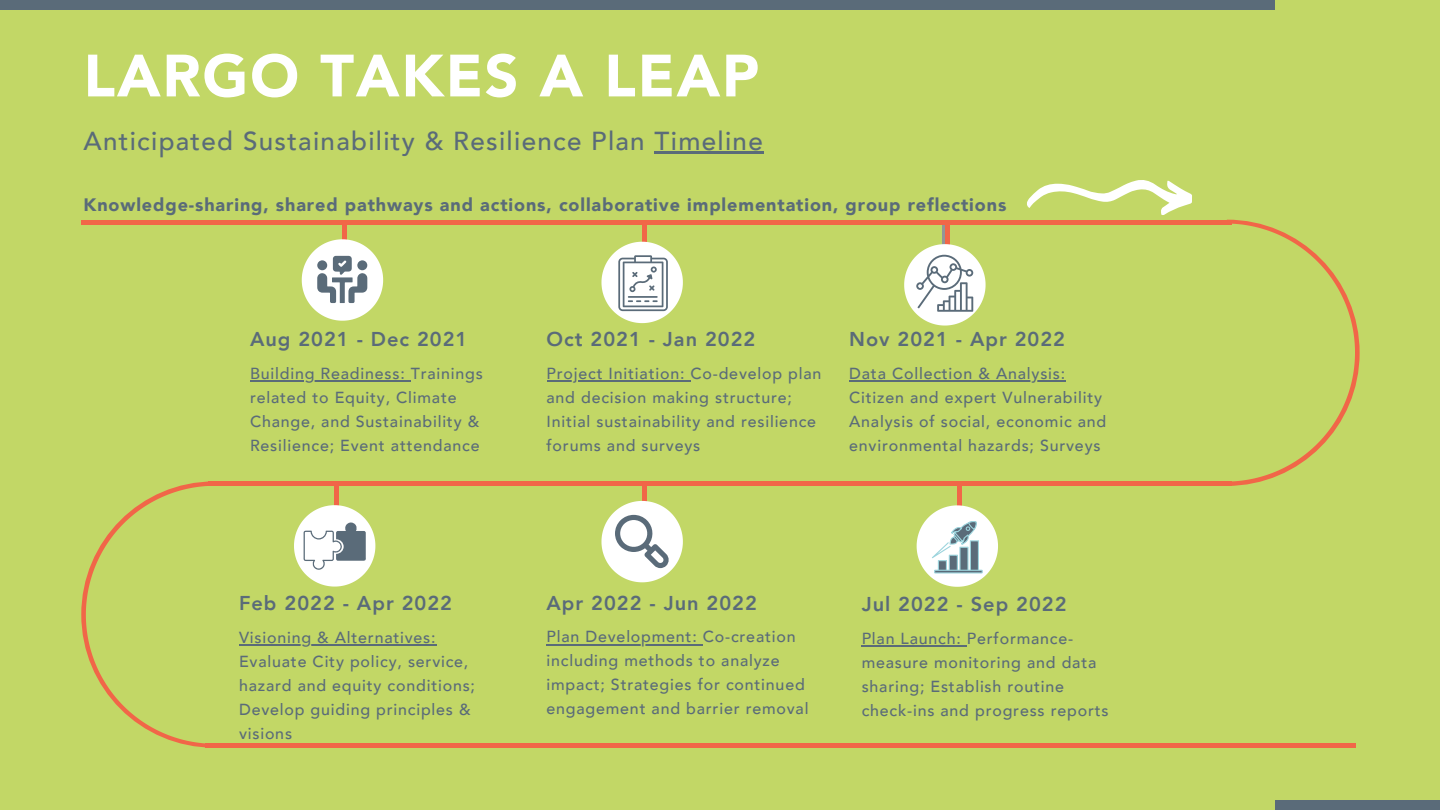
<style>
.page{position:relative;width:1440px;height:810px;background:#c2d766}
.page>*{position:absolute;margin:0;border:0;box-sizing:border-box;transform-origin:0 0}
.t1{font:900 59px "Avenir";letter-spacing:.03em;color:#fff}
.t2{font:500 26px "Avenir";letter-spacing:.05em;color:#5a6b79}
.t3{font:800 20px "Avenir";letter-spacing:.05em;color:#5a6b79}
.t4{font:900 18px "Avenir";letter-spacing:.05em;color:#5a6b79}
.t5{font:500 16px/24px "Avenir";letter-spacing:.05em;color:#5a6b79}
</style>
<div class="page">
<hr style="left:943px;top:220px;width:4px;height:60px;background:#939597">
<svg style="left:1232px;top:220px;width:128px;height:266px"></svg>
<svg style="left:1097px;top:224px;width:258px;height:258px"></svg>
<svg style="left:81px;top:481px;width:127px;height:267px"></svg>
<svg style="left:86px;top:486px;width:249px;height:258px"></svg>
<div style="left:205px;top:743px;width:1150px;height:5px;background:#f16648"></div>
<div style="left:208px;top:481px;width:1024px;height:5px;background:#f16648"></div>
<div style="left:1275px;top:800px;width:165px;height:10px;background:#5a6b79"></div>
<div style="left:0;top:0;width:1275px;height:10px;background:#5a6b79"></div>
<div style="left:342px;top:220px;width:5px;height:60px;background:#f16648"></div>
<hr style="left:81px;top:220px;width:1151px;height:4px;background:#f16648">
<div style="left:642px;top:222px;width:5px;height:60px;background:#f16648"></div>
<svg style="left:601px;top:242px;width:82px;height:81px"></svg>
<hr style="left:945px;top:225px;width:4px;height:60px;background:#f16648">
<svg style="left:904px;top:244px;width:82px;height:82px"></svg>
<hr style="left:335px;top:486px;width:4px;height:60px;background:#f16648">
<div style="left:642px;top:481px;width:5px;height:60px;background:#f16648"></div>
<div style="left:957px;top:486px;width:5px;height:60px;background:#f16648"></div>
<svg style="left:917px;top:505px;width:81px;height:82px"></svg>
<svg style="left:601px;top:501px;width:82px;height:81px"></svg>
<svg style="left:294px;top:505px;width:81px;height:82px"></svg>
<svg style="left:302px;top:239px;width:81px;height:82px"></svg>
<div style="left:357px;top:260px;width:10px;height:10px;background:#5a6b79;border-radius:50%"></div>
<div style="left:317px;top:260px;width:10px;height:10px;background:#5a6b79;border-radius:50%"></div>
<hr style="left:655px;top:151px;width:109px;height:2px;background:#5a6b79">
<hr style="left:250px;top:380px;width:161px;height:2px;background:#5a6b79">
<hr style="left:547px;top:380px;width:144px;height:2px;background:#5a6b79">
<hr style="left:849px;top:380px;width:217px;height:2px;background:#5a6b79">
<svg style="left:1027px;top:180px;width:165px;height:35px"></svg>
<hr style="left:239px;top:644px;width:197px;height:2px;background:#5a6b79">
<hr style="left:547px;top:644px;width:156px;height:1px;background:#5a6b79">
<hr style="left:862px;top:645px;width:105px;height:2px;background:#5a6b79">
<p class="t1" style="left:84px;top:37px;width:677px">LARGO TAKES A LEAP</p>
<p class="t2" style="left:84px;top:124px;width:681px">Anticipated Sustainability &amp; Resilience Plan Timeline</p>
<p class="t4" style="left:84px;top:193px;width:924px">Knowledge-sharing, shared pathways and actions, collaborative implementation, group reflections</p>
<p class="t3" style="left:250px;top:326px;width:219px">Aug 2021 - Dec 2021</p>
<p class="t5" style="left:250px;top:362px;width:234px">Building Readiness: Trainings related to Equity, Climate<br>Change, and Sustainability &amp;<br>Resilience; Event attendance</p>
<p class="t3" style="left:239px;top:590px;width:215px">Feb 2022 - Apr 2022</p>
<p class="t5" style="left:239px;top:626px;width:238px">Visioning &amp; Alternatives:<br>Evaluate City policy, service, hazard and equity conditions;<br>Develop guiding principles &amp; visions</p>
<p class="t3" style="left:547px;top:326px;width:210px">Oct 2021 - Jan 2022</p>
<p class="t5" style="left:547px;top:362px;width:276px">Project Initiation: Co-develop plan and decision making structure;<br>Initial sustainability and resilience forums and surveys</p>
<p class="t3" style="left:849px;top:326px;width:217px">Nov 2021 - Apr 2022</p>
<p class="t5" style="left:849px;top:362px;width:259px">Data Collection &amp; Analysis:<br>Citizen and expert Vulnerability<br>Analysis of social, economic and environmental hazards; Surveys</p>
<p class="t3" style="left:547px;top:590px;width:212px">Apr 2022 - Jun 2022</p>
<p class="t5" style="left:547px;top:625px;width:264px">Plan Development: Co-creation including methods to analyze impact; Strategies for continued engagement and barrier removal</p>
<p class="t3" style="left:862px;top:591px;width:206px">Jul 2022 - Sep 2022</p>
<p class="t5" style="left:862px;top:627px;width:248px">Plan Launch: Performance&shy;measure monitoring and data sharing; Establish routine check-ins and progress reports</p>
</div>
